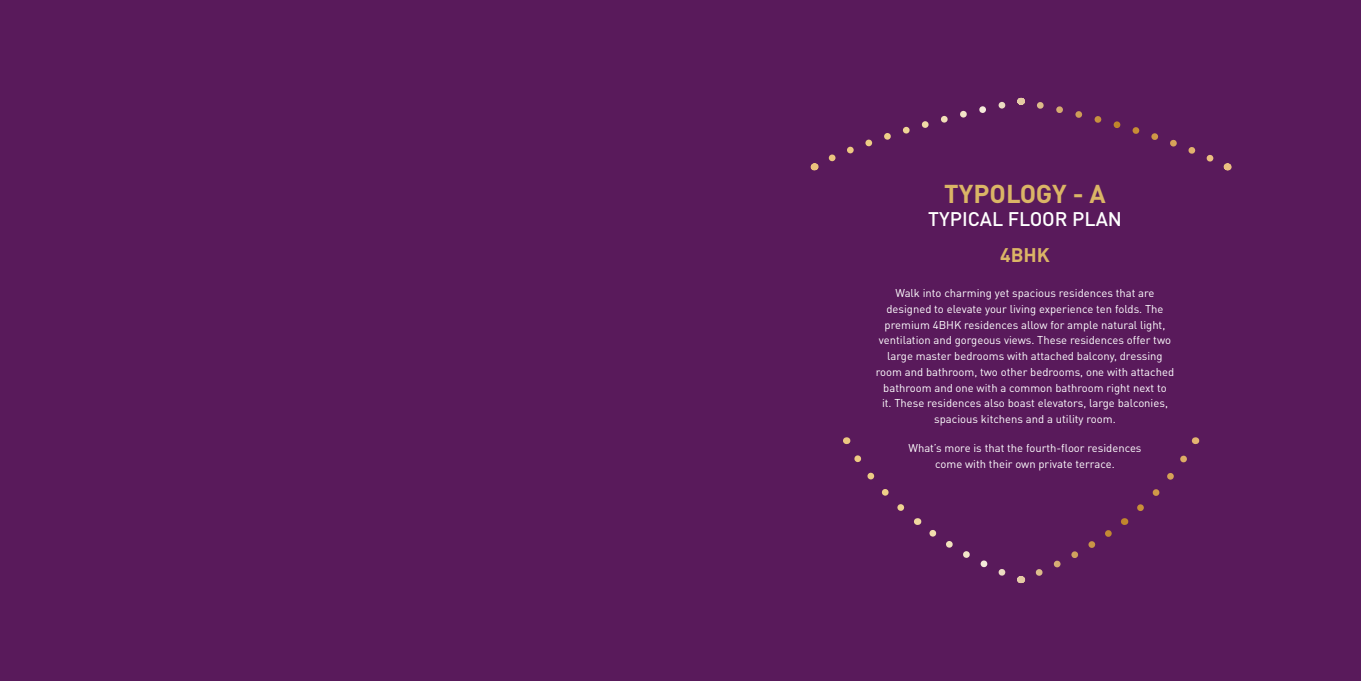
<style>
.page{position:relative;width:1361px;height:681px;background:#fff}
.page>*{position:absolute;margin:0;border:0;box-sizing:border-box;transform-origin:0 0}
.t1{font:700 25.5px "DIN Pro";color:#dbb566}
.t2{font:500 19.5px "DIN Pro";color:#fff}
.t3{font:700 19.5px "DIN Pro";color:#dbb566}
.t4{font:11.25px/15.8px "DIN Pro";color:#fff;text-align:center}
</style>
<div class="page">
<div style="left:0;top:0;width:1361px;height:680px;background:#591a5b"></div>
<svg style="left:1020px;top:437px;width:176px;height:147px"></svg>
<svg style="left:843px;top:437px;width:163px;height:139px"></svg>
<svg style="left:828px;top:97px;width:194px;height:65px"></svg>
<svg style="left:1037px;top:102px;width:191px;height:69px"></svg>
<h1 class="t1" style="left:944px;top:173px;width:163px">TYPOLOGY - A</h1>
<h2 class="t2" style="left:928px;top:203px;width:195px">TYPICAL FLOOR PLAN</h2>
<h2 class="t3" style="left:1000px;top:238px;width:51px">4BHK</h2>
<p class="t4" style="left:876px;top:284px;width:300px">Walk into charming yet spacious residences that are designed to elevate your living experience ten folds. The premium 4BHK residences allow for ample natural light, ventilation and gorgeous views. These residences offer two large master bedrooms with attached balcony, dressing room and bathroom, two other bedrooms, one with attached bathroom and one with a common bathroom right next to<br>it. These residences also boast elevators, large balconies, spacious kitchens and a utility room.</p>
<p class="t4" style="left:908px;top:438px;width:235px">What’s more is that the fourth-floor residences come with their own private terrace.</p>
</div>
